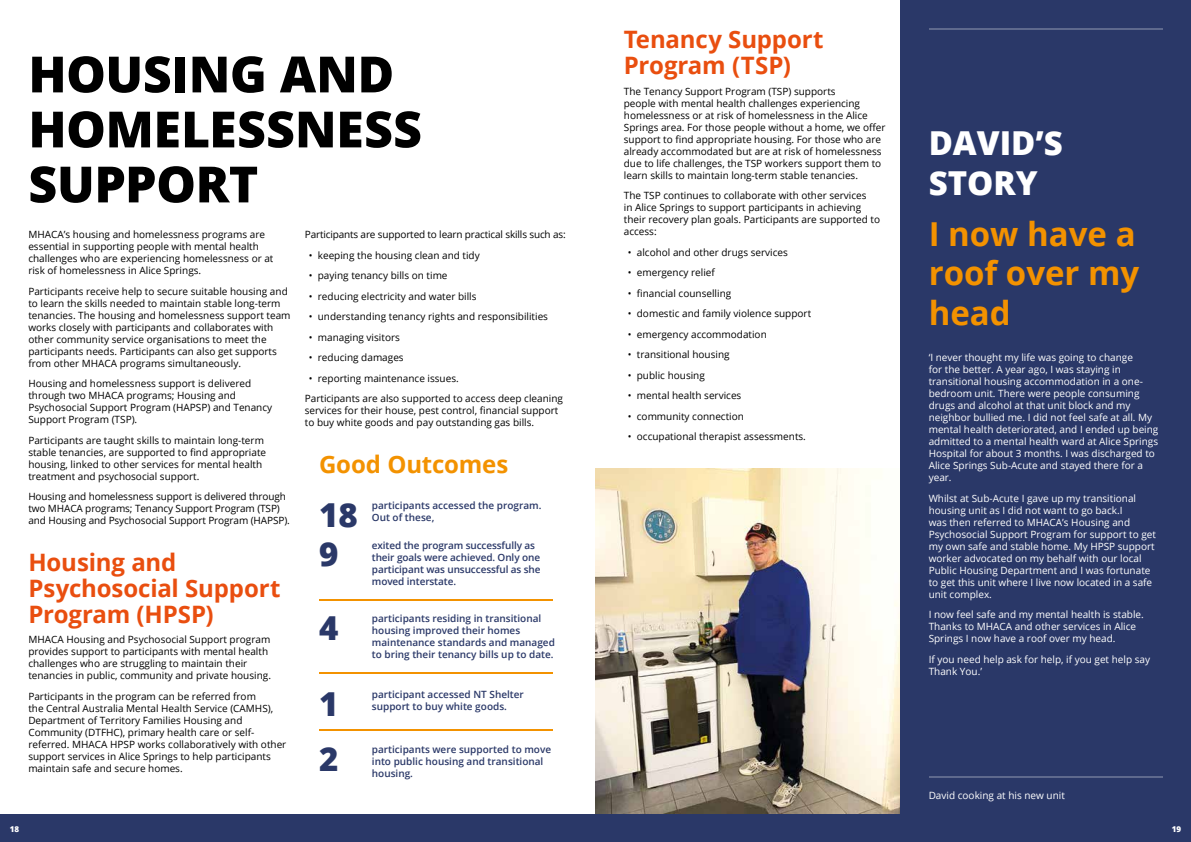
<style>
.page{position:relative;width:1191px;height:842px;background:#fff}
.page>*{position:absolute;margin:0;border:0;box-sizing:border-box;transform-origin:0 0}
.t1{font:800 50px/55px "Open Sans";letter-spacing:-.01em;color:#000}
.t2{font:700 33px/39.6px "Open Sans";color:#f39200;text-align:justify}
.t3{font:800 33px/39.6px "Open Sans";color:#fff}
.t4{font:800 33px "Open Sans";color:#2a3868}
.t5{font:700 24px/25.8px "Open Sans";letter-spacing:-.005em;color:#e94e0f}
.t6{font:700 24px "Open Sans";letter-spacing:-.005em;color:#f39200}
.t7{font:10px/12px "Open Sans";color:#000}
.t8{font:10px/12px "Open Sans";color:#fff}
.t9{font:600 10px/12px "Open Sans";color:#2a3868}
.t10{font:800 8px "Open Sans";color:#fff}
</style>
<div class="page">
<div style="left:0;top:814px;width:1191px;height:28px;background:#2a3868"></div>
<hr style="left:319px;top:599px;width:234px;height:1px;background:#f39200">
<hr style="left:319px;top:672px;width:234px;height:2px;background:#f39200">
<hr style="left:319px;top:730px;width:234px;height:1px;background:#f39200">
<img style="left:595px;top:469px;width:305px;height:345px">
<div style="left:900px;top:0;width:291px;height:814px;background:#2a3868"></div>
<hr style="left:928px;top:776px;width:234px;height:2px;background:#fff">
<hr style="left:928px;top:28px;width:234px;height:2px;background:#fff">
<h1 class="t1" style="left:28px;top:44px;width:395px">HOUSING AND<br>HOMELESSNESS<br>SUPPORT</h1>
<p class="t7" style="left:28px;top:228px;width:247px">MHACA’s housing and homelessness programs are essential in supporting people with mental health challenges who are experiencing homelessness or at risk of homelessness in Alice Springs.</p>
<p class="t7" style="left:28px;top:285px;width:264px">Participants receive help to secure suitable housing and to learn the skills needed to maintain stable long-term tenancies. The housing and homelessness support team works closely with participants and collaborates with other community service organisations to meet the participants needs. Participants can also get supports from other MHACA programs simultaneously.</p>
<p class="t7" style="left:28px;top:377px;width:245px">Housing and homelessness support is delivered through two MHACA programs; Housing and Psychosocial Support Program (HAPSP) and Tenancy Support Program (TSP).</p>
<p class="t7" style="left:28px;top:434px;width:239px">Participants are taught skills to maintain long-term stable tenancies, are supported to find appropriate housing, linked to other services for mental health treatment and psychosocial support.</p>
<p class="t7" style="left:28px;top:490px;width:263px">Housing and homelessness support is delivered through two MHACA programs; Tenancy Support Program (TSP) and Housing and Psychosocial Support Program (HAPSP).</p>
<p class="t7" style="left:305px;top:228px;width:262px">Participants are supported to learn practical skills such as:</p>
<p class="t7" style="left:309px;top:249px;width:172px">• keeping the housing clean and tidy</p>
<p class="t7" style="left:309px;top:269px;width:140px">• paying tenancy bills on time</p>
<p class="t7" style="left:309px;top:290px;width:169px">• reducing electricity and water bills</p>
<p class="t7" style="left:309px;top:310px;width:241px">• understanding tenancy rights and responsibilities</p>
<p class="t7" style="left:309px;top:331px;width:93px">• managing visitors</p>
<p class="t7" style="left:309px;top:351px;width:96px">• reducing damages</p>
<p class="t7" style="left:305px;top:368px;width:260px;line-height:20.5px;text-indent:4px">• reporting maintenance issues.<br>Participants are also supported to access deep cleaning</p>
<p class="t7" style="left:305px;top:404px;width:255px">services for their house, pest control, financial support to buy white goods and pay outstanding gas bills.</p>
<h3 class="t6" style="left:319px;top:447px;width:191px">Good Outcomes</h3>
<p class="t9" style="left:372px;top:499px;width:171px">participants accessed the program.</p>
<h2 class="t4" style="left:319px;top:490px;width:40px">18</h2>
<p class="t9" style="left:372px;top:511px;width:64px">Out of these,</p>
<h2 class="t4" style="left:319px;top:529px;width:21px">9</h2>
<p class="t9" style="left:372px;top:539px;width:170px">exited the program successfully as their goals were achieved. Only one participant was unsuccessful as she moved interstate.</p>
<h2 class="t4" style="left:319px;top:603px;width:21px">4</h2>
<p class="t9" style="left:372px;top:612px;width:185px">participants residing in transitional housing improved their homes maintenance standards and managed to bring their tenancy bills up to date.</p>
<h2 class="t4" style="left:319px;top:678px;width:21px">1</h2>
<p class="t9" style="left:372px;top:688px;width:153px">participant accessed NT Shelter support to buy white goods.</p>
<h2 class="t4" style="left:319px;top:733px;width:21px">2</h2>
<p class="t9" style="left:372px;top:743px;width:181px">participants were supported to move into public housing and transitional housing.</p>
<h3 class="t5" style="left:28px;top:549px;width:254px">Housing and<br>Psychosocial Support<br>Program (HPSP)</h3>
<p class="t7" style="left:28px;top:633px;width:244px">MHACA Housing and Psychosocial Support program provides support to participants with mental health challenges who are struggling to maintain their tenancies in public, community and private housing.</p>
<p class="t7" style="left:28px;top:690px;width:259px">Participants in the program can be referred from<br>the Central Australia Mental Health Service (CAMHS), Department of Territory Families Housing and Community (DTFHC), primary health care or self&shy;referred. MHACA HPSP works collaboratively with other support services in Alice Springs to help participants maintain safe and secure homes.</p>
<h3 class="t5" style="left:624px;top:26px;width:201px">Tenancy Support<br>Program (TSP)</h3>
<p class="t7" style="left:624px;top:85px;width:263px">The Tenancy Support Program (TSP) supports<br>people with mental health challenges experiencing homelessness or at risk of homelessness in the Alice Springs area. For those people without a home, we offer support to find appropriate housing. For those who are already accommodated but are at risk of homelessness due to life challenges, the TSP workers support them to learn skills to maintain long-term stable tenancies.</p>
<p class="t7" style="left:624px;top:189px;width:258px">The TSP continues to collaborate with other services<br>in Alice Springs to support participants in achieving their recovery plan goals. Participants are supported to access:</p>
<p class="t7" style="left:628px;top:246px;width:161px">• alcohol and other drugs services</p>
<p class="t7" style="left:628px;top:266px;width:88px">• emergency relief</p>
<p class="t7" style="left:628px;top:287px;width:105px">• financial counselling</p>
<p class="t7" style="left:628px;top:307px;width:185px">• domestic and family violence support</p>
<p class="t7" style="left:628px;top:328px;width:140px">• emergency accommodation</p>
<p class="t7" style="left:628px;top:348px;width:103px">• transitional housing</p>
<p class="t7" style="left:628px;top:369px;width:79px">• public housing</p>
<p class="t7" style="left:628px;top:389px;width:115px">• mental health services</p>
<p class="t7" style="left:628px;top:410px;width:118px">• community connection</p>
<p class="t7" style="left:628px;top:430px;width:180px">• occupational therapist assessments.</p>
<h2 class="t3" style="left:928px;top:122px;width:136px">DAVID’S<br>STORY</h2>
<h2 class="t2" style="left:928px;top:213px;width:212px">I now have a roof over my head</h2>
<p class="t8" style="left:928px;top:351px;width:231px">‘I never thought my life was going to change<br>for the better. A year ago, I was staying in transitional housing accommodation in a one&shy;bedroom unit. There were people consuming drugs and alcohol at that unit block and my neighbor bullied me. I did not feel safe at all. My mental health deteriorated, and I ended up being admitted to a mental health ward at Alice Springs Hospital for about 3 months. I was discharged to Alice Springs Sub-Acute and stayed there for a year.</p>
<p class="t8" style="left:928px;top:492px;width:229px">Whilst at Sub-Acute I gave up my transitional housing unit as I did not want to go back.I<br>was then referred to MHACA’s Housing and Psychosocial Support Program for support to get my own safe and stable home. My HPSP support worker advocated on my behalf with our local Public Housing Department and I was fortunate to get this unit where I live now located in a safe unit complex.</p>
<p class="t8" style="left:928px;top:608px;width:217px">I now feel safe and my mental health is stable.<br>Thanks to MHACA and other services in Alice<br>Springs I now have a roof over my head.</p>
<p class="t8" style="left:928px;top:653px;width:223px">If you need help ask for help, if you get help say<br>Thank You.’</p>
<p class="t8" style="left:928px;top:789px;width:138px">David cooking at his new unit</p>
<p class="t10" style="left:10px;top:823px;width:11px">18</p>
<p class="t10" style="left:1171px;top:823px;width:11px">19</p>
</div>
